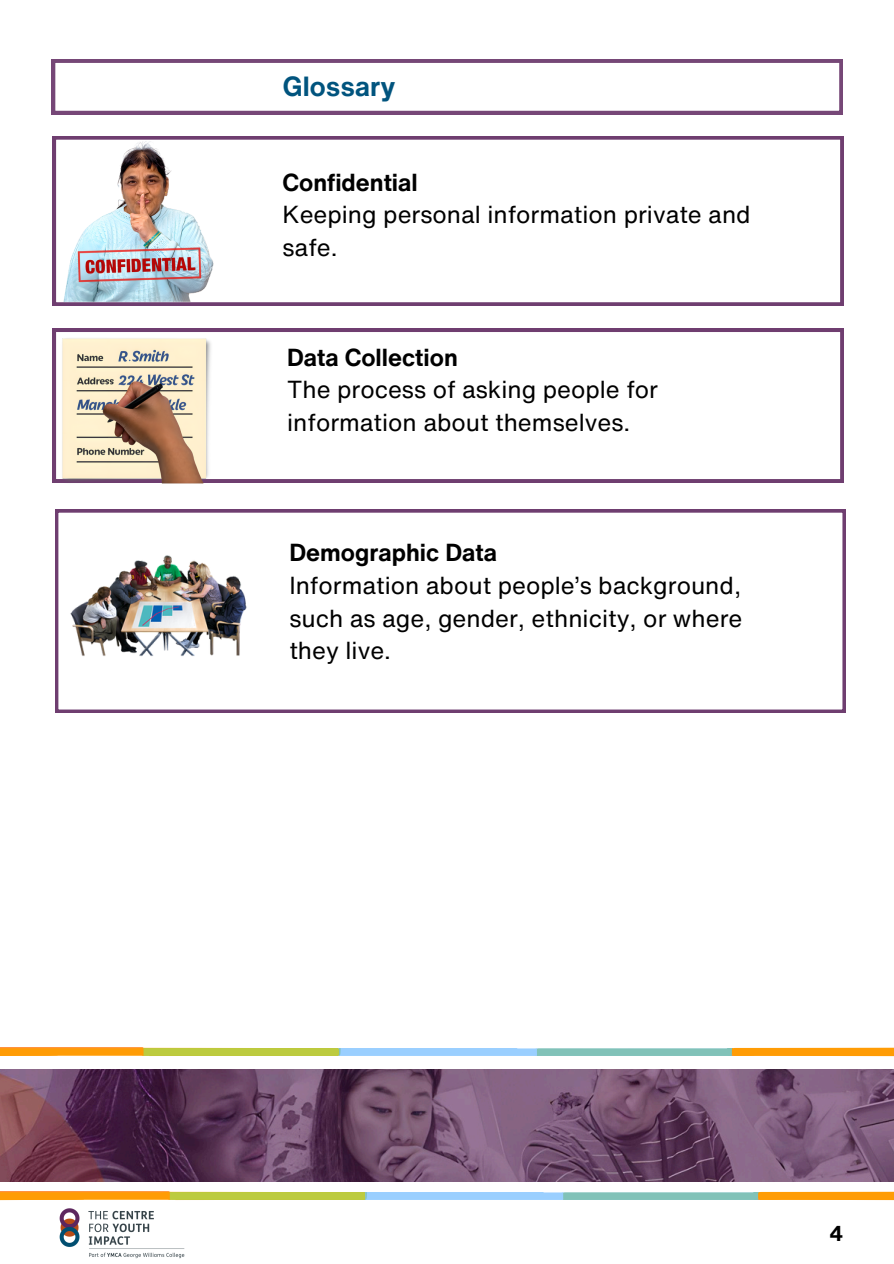
<style>
.page{position:relative;width:894px;height:1264px;background:#fff}
.page>*{position:absolute;margin:0;border:0;box-sizing:border-box;transform-origin:0 0}
.t1{font:700 27px "Helvetica Now Text";color:#01547e}
.t2{font:24px/32.7px "Helvetica Now Text";color:#000}
.t3{font:700 21px "Helvetica Now Text";color:#000}
.s1{font-weight:700}
</style>
<div class="page">
<img style="left:59px;top:1208px;width:126px;height:51px">
<svg style="left:52px;top:60px;width:790px;height:54px"></svg>
<svg style="left:53px;top:328px;width:789px;height:154px"></svg>
<img style="left:55px;top:328px;width:159px;height:156px">
<svg style="left:53px;top:136px;width:789px;height:169px"></svg>
<img style="left:56px;top:140px;width:165px;height:163px">
<svg style="left:0;top:1191px;width:893px;height:10px"></svg>
<img style="left:0;top:1069px;width:893px;height:112px">
<svg style="left:0;top:1047px;width:893px;height:10px"></svg>
<svg style="left:55px;top:509px;width:790px;height:204px"></svg>
<img style="left:69px;top:517px;width:178px;height:175px">
<p class="t1" style="left:283px;top:66px;width:114px">Glossary</p>
<h2 class="t2" style="left:282px;top:165px;width:469px"><span class="s1">Confidential<br></span>Keeping personal information private and safe.</h2>
<h2 class="t2" style="left:287px;top:340px;width:372px"><span class="s1">Data Collection<br></span>The process of asking people for information about themselves.</h2>
<h2 class="t2" style="left:289px;top:536px;width:454px"><span class="s1">Demographic Data<br></span>Information about people’s background, such as age, gender, ethnicity, or where they live.</h2>
<p class="t3" style="left:829px;top:1217px;width:15px">4</p>
</div>
